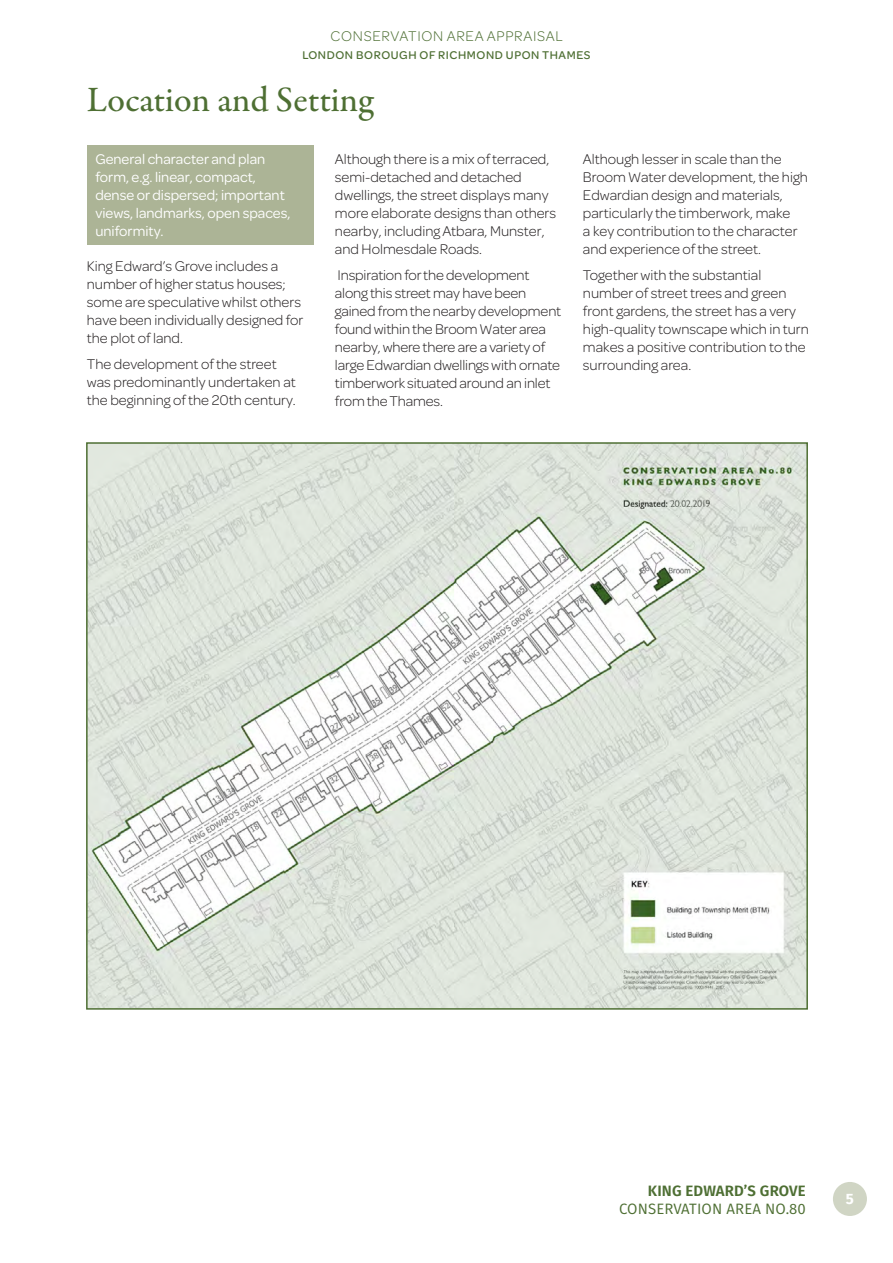
<style>
.page{position:relative;width:893px;height:1263px;background:#fff}
.page>*{position:absolute;margin:0;border:0;box-sizing:border-box;transform-origin:0 0}
.t1{font:500 36px "Garamond Premr Pro";letter-spacing:-.005em;color:#4e6f33}
.t2{font:300 15px/18px "Omnes";color:#231f20}
.t3{font:15px/18px "Omnes";color:#fff}
.t4{font:300 15px "Omnes";letter-spacing:.05em;color:#4e6f33}
.t5{font:15px "Fira Sans";letter-spacing:.01em;color:#4e6f33}
.t6{font:600 15px "Fira Sans";letter-spacing:.01em;color:#4e6f33}
.t7{font:700 15px "Fira Sans";color:#fff}
.t8{font:500 12px "Omnes";letter-spacing:.05em;color:#4e6f33}
</style>
<div class="page">
<div style="left:833px;top:1182px;width:34px;height:34px;background:#d0d5c4;border-radius:50%"></div>
<div style="left:87px;top:145px;width:227px;height:99px;background:#acb496"></div>
<img style="left:89px;top:445px;width:716px;height:562px">
<p class="t4" style="left:330px;top:26px;width:234px">CONSERVATION AREA APPRAISAL</p>
<p class="t8" style="left:302px;top:46px;width:290px">LONDON BOROUGH OF RICHMOND UPON THAMES</p>
<h1 class="t1" style="left:87px;top:78px;width:288px">Location and Setting</h1>
<p class="t3" style="left:95px;top:149px;width:197px">General character and plan form, e.g. linear, compact, dense or dispersed; important views, landmarks, open spaces, uniformity.</p>
<p class="t2" style="left:87px;top:256px;width:218px">King Edward’s Grove includes a number of higher status houses; some are speculative whilst others have been individually designed for the plot of land.</p>
<p class="t2" style="left:87px;top:354px;width:210px">The development of the street was predominantly undertaken at the beginning of the 20th century.</p>
<p class="t2" style="left:335px;top:149px;width:223px">Although there is a mix of terraced, semi-detached and detached dwellings, the street displays many more elaborate designs than others nearby, including Atbara, Munster, and Holmesdale Roads.</p>
<p class="t2" style="left:335px;top:265px;width:228px">Inspiration for the development along this street may have been gained from the nearby development found within the Broom Water area nearby, where there are a variety of large Edwardian dwellings with ornate timberwork situated around an inlet from the Thames.</p>
<p class="t2" style="left:583px;top:149px;width:226px">Although lesser in scale than the Broom Water development, the high Edwardian design and materials, particularly the timberwork, make<br>a key contribution to the character and experience of the street.</p>
<p class="t2" style="left:583px;top:265px;width:227px">Together with the substantial number of street trees and green front gardens, the street has a very high-quality townscape which in turn makes a positive contribution to the surrounding area.</p>
<p class="t6" style="left:648px;top:1180px;width:159px">KING EDWARD’S GROVE</p>
<p class="t5" style="left:619px;top:1198px;width:188px">CONSERVATION AREA NO.80</p>
<p class="t7" style="left:846px;top:1188px;width:10px">5</p>
</div>
